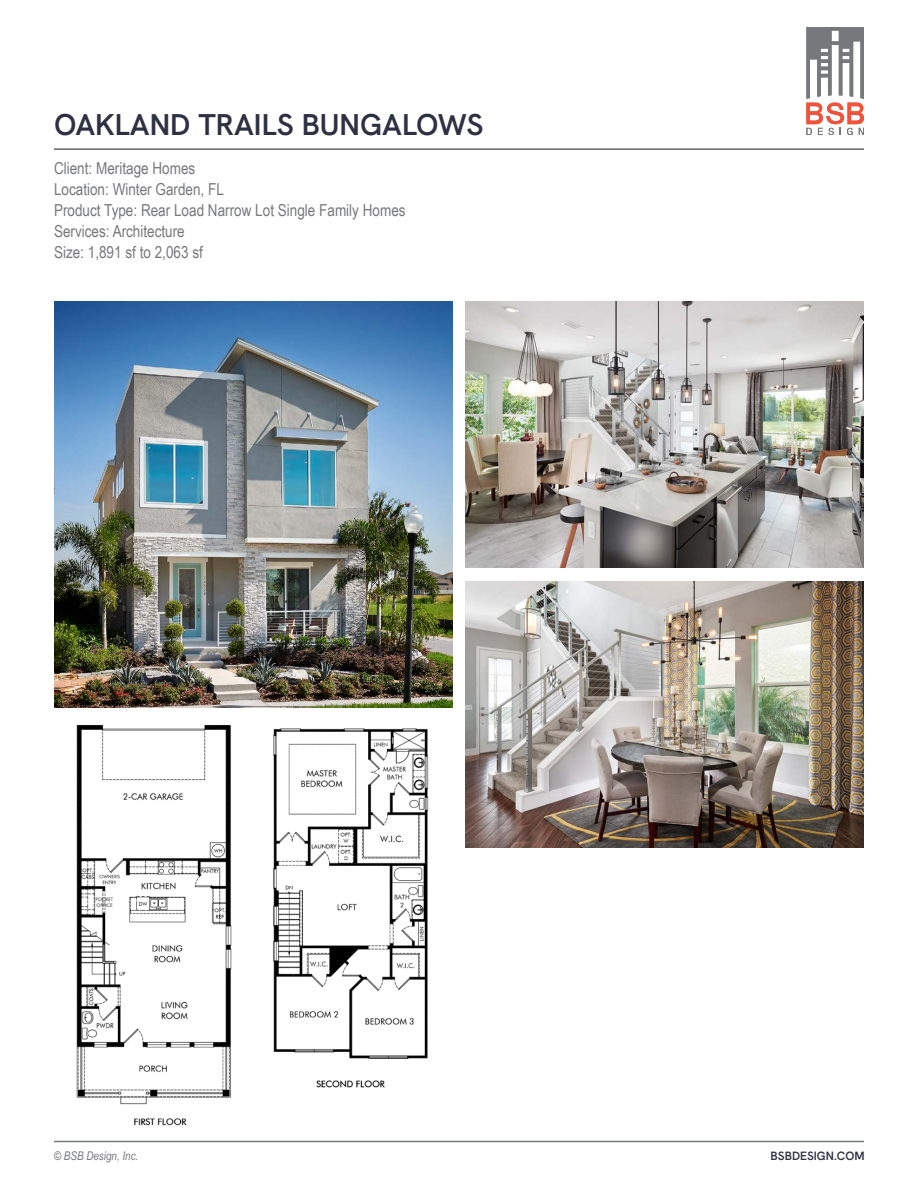
<style>
.page{position:relative;width:918px;height:1188px;background:#fff}
.page>*{position:absolute;margin:0;border:0;box-sizing:border-box;transform-origin:0 0}
.t1{font:600 30px "Hanken Grotesk";color:#2d3142}
.t2{font:16.5px/21px "Arial Narrow";color:#77787b}
.t3{font:italic 12px "Arial Narrow";color:#77787b}
.t4{font:600 12px "Hanken Grotesk";color:#2d3142}
</style>
<div class="page">
<img style="left:466px;top:581px;width:398px;height:267px">
<img style="left:54px;top:302px;width:398px;height:406px">
<img style="left:466px;top:302px;width:398px;height:266px">
<img style="left:76px;top:724px;width:156px;height:402px">
<img style="left:273px;top:728px;width:156px;height:360px">
<hr style="left:54px;top:1141px;width:810px;height:1px;background:#77787b">
<hr style="left:54px;top:148px;width:810px;height:2px;background:#77787b">
<svg style="left:806px;top:27px;width:58px;height:108px"></svg>
<h1 class="t1" style="left:54px;top:105px;width:431px">OAKLAND TRAILS BUNGALOWS</h1>
<p class="t2" style="left:54px;top:157px;width:353px">Client: Meritage Homes<br>Location: Winter Garden, FL<br>Product Type: Rear Load Narrow Lot Single Family Homes<br>Services: Architecture<br>Size: 1,891 sf to 2,063 sf</p>
<p class="t3" style="left:54px;top:1148px;width:86px">© BSB Design, Inc.</p>
<p class="t4" style="left:771px;top:1149px;width:96px">BSBDESIGN.COM</p>
</div>
